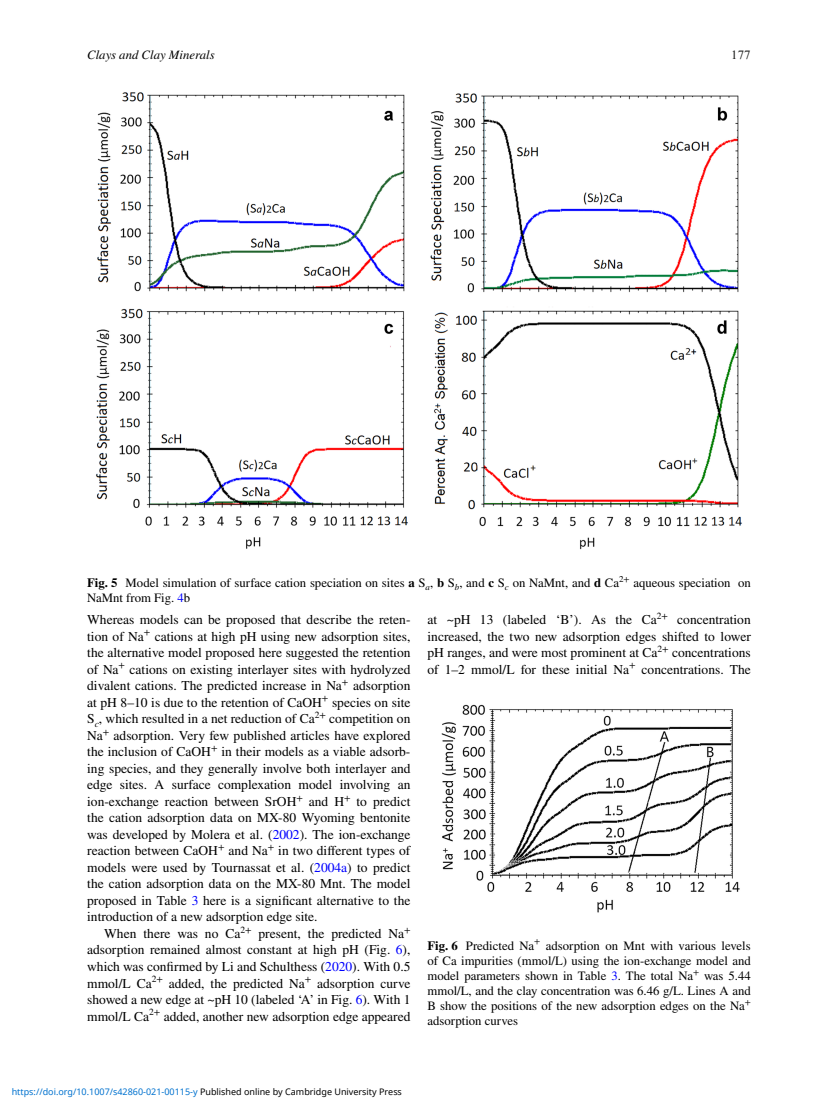
<style>
.page{position:relative;width:821px;height:1106px;background:#fff}
.page>*{position:absolute;margin:0;border:0;box-sizing:border-box;transform-origin:0 0}
.t1{font:13.5px/16.5px "STIX Regular 4";color:#000;text-align:justify}
.t2{font:12.75px/15px "STIX Regular 4";color:#000}
.t3{font:italic 12.75px "STIX";color:#000}
.t4{font:12.75px "Vxksgl Adv TT3713 a 231";color:#131413}
.t5{font:9px "Noto Sans";color:#0172cf}
.s1{font-family:"STIX";font-weight:700}
.s2{color:#00f}
.s3{color:#000}
</style>
<div class="page">
<img style="left:96px;top:92px;width:646px;height:458px">
<img style="left:441px;top:704px;width:299px;height:209px">
<p class="t3" style="left:87px;top:46px;width:129px">Clays and Clay Minerals</p>
<p class="t4" style="left:731px;top:50px;width:21px">177</p>
<p class="t2" style="left:87px;top:576px;width:665px"><span class="s1">Fig. 5</span> Model simulation of surface cation speciation on sites <span class="s1">a</span> S<sub>a</sub>, <span class="s1">b</span> S<sub>b</sub>, and <span class="s1">c</span> S<sub>c</sub> on NaMnt, and <span class="s1">d</span> Ca<sup>2+</sup> aqueous speciation on<br>NaMnt from Fig. <span class="s2">4</span>b</p>
<p class="t1" style="left:87px;top:612px;width:325px">Whereas models can be proposed that describe the reten‑ tion of Na<sup>+</sup> cations at high pH using new adsorption sites, the alternative model proposed here suggested the retention of Na<sup>+</sup> cations on existing interlayer sites with hydrolyzed divalent cations. The predicted increase in Na<sup>+</sup> adsorption at pH 8–10 is due to the retention of CaOH<sup>+</sup> species on site S<sub>c</sub>, which resulted in a net reduction of Ca<sup>2+</sup> competition on Na<sup>+</sup> adsorption. Very few published articles have explored the inclusion of CaOH<sup>+</sup> in their models as a viable adsorb‑ ing species, and they generally involve both interlayer and edge sites. A surface complexation model involving an ion-exchange reaction between SrOH<sup>+</sup> and H<sup>+</sup> to predict the cation adsorption data on MX-80 Wyoming bentonite was developed by Molera et al. (<span class="s2">2002</span>). The ion-exchange reaction between CaOH<sup>+</sup> and Na<sup>+</sup> in two different types of models were used by Tournassat et al. (<span class="s2">2004a</span>) to predict the cation adsorption data on the MX-80 Mnt. The model proposed in Table <span class="s2">3</span> here is a significant alternative to the introduction of a new adsorption edge site.</p>
<p class="t1" style="left:87px;top:926px;width:325px;text-indent:17px">When there was no Ca<sup>2+</sup> present, the predicted Na<sup>+ </sup>adsorption remained almost constant at high pH (Fig. <span class="s2">6</span>), which was confirmed by Li and Schulthess (<span class="s2">2020</span>). With 0.5 mmol/L Ca<sup>2+</sup> added, the predicted Na<sup>+</sup> adsorption curve showed a new edge at ~pH 10 (labeled ‘A’ in Fig. <span class="s2">6</span>). With 1 mmol/L Ca<sup>2+</sup> added, another new adsorption edge appeared</p>
<p class="t1" style="left:427px;top:612px;width:325px">at ~pH 13 (labeled ‘B’). As the Ca<sup>2+</sup> concentration increased, the two new adsorption edges shifted to lower pH ranges, and were most prominent at Ca<sup>2+</sup> concentrations of 1–2 mmol/L for these initial Na<sup>+</sup> concentrations. The</p>
<p class="t2" style="left:427px;top:938px;width:325px;text-align:justify"><span class="s1">Fig. 6</span> Predicted Na<sup>+</sup> adsorption on Mnt with various levels of Ca impurities (mmol/L) using the ion-exchange model and model parameters shown in Table <span class="s2">3</span>. The total Na<sup>+</sup> was 5.44 mmol/L, and the clay concentration was 6.46 g/L. Lines A and B show the positions of the new adsorption edges on the Na<sup>+ </sup>adsorption curves</p>
<p class="t5" style="left:12px;top:1085px;width:392px">https://doi.org/10.1007/s42860-021-00115-y <span class="s3">Published online by Cambridge University Press</span></p>
</div>
